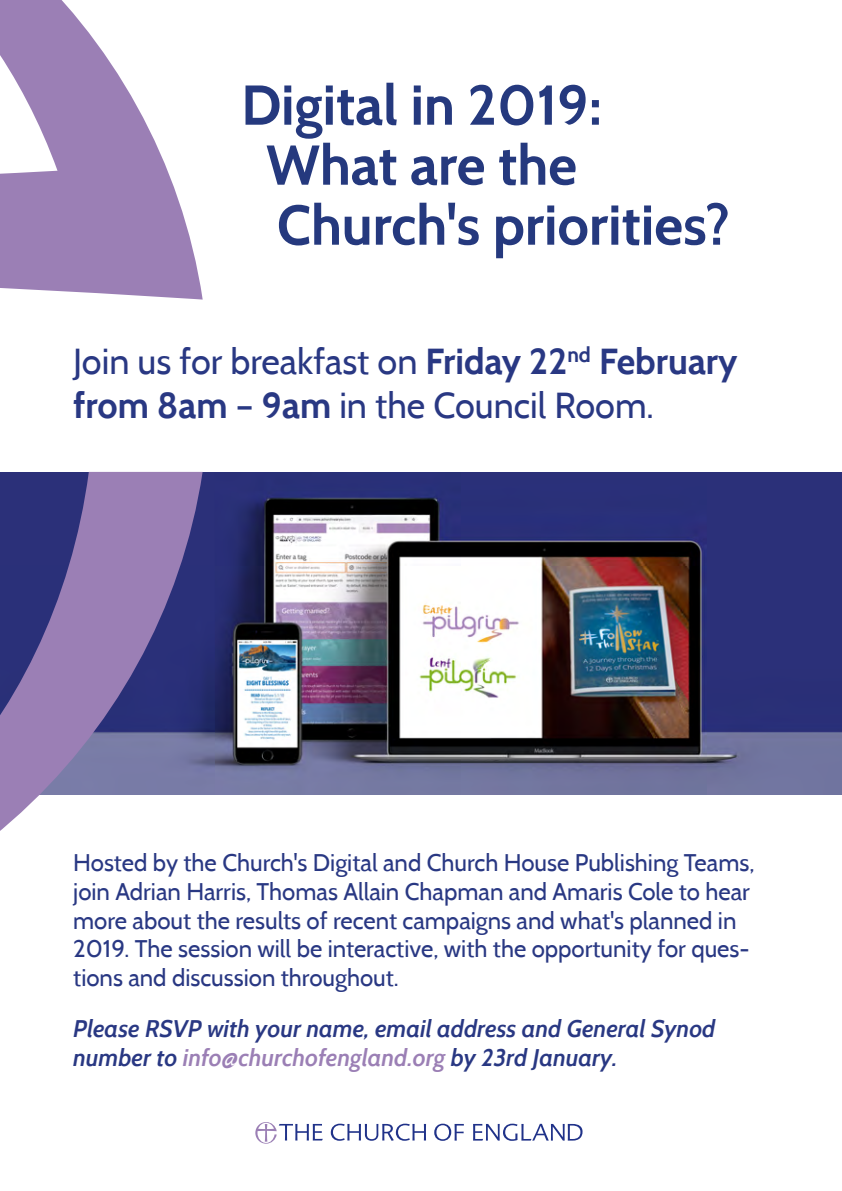
<style>
.page{position:relative;width:842px;height:1191px;background:#fff}
.page>*{position:absolute;margin:0;border:0;box-sizing:border-box;transform-origin:0 0}
.t1{font:700 56px/60px "Cabin";color:#25397e}
.t2{font:36px/43.2px "Cabin";color:#293883}
.t3{font:24px/28.8px "Cabin";color:#293883}
.t4{font:italic 600 24px/28.8px "Cabin";color:#293883}
.s1{font-weight:700}
.s2{color:#9b7fb5}
</style>
<div class="page">
<img style="left:203px;top:472px;width:639px;height:323px">
<svg style="left:331px;top:1123px;width:95px;height:17px"></svg>
<svg style="left:434px;top:1123px;width:30px;height:17px"></svg>
<svg style="left:473px;top:1123px;width:109px;height:17px"></svg>
<svg style="left:255px;top:1122px;width:68px;height:21px"></svg>
<svg style="left:0;top:0;width:203px;height:831px"></svg>
<h1 class="t1" style="left:266px;top:75px;width:465px;text-indent:-25px">Digital in 2019:<br>What are the<br>Church's priorities?</h1>
<h2 class="t2" style="left:73px;top:340px;width:666px">Join us for breakfast on <span class="s1">Friday 22</span><sup>nd</sup> <span class="s1">February from 8am – 9am</span> in the Council Room.</h2>
<p class="t3" style="left:73px;top:848px;width:683px">Hosted by the Church's Digital and Church House Publishing Teams, join Adrian Harris, Thomas Allain Chapman and Amaris Cole to hear more about the results of recent campaigns and what's planned in 2019. The session will be interactive, with the opportunity for ques&shy;tions and discussion throughout.</p>
<p class="t4" style="left:73px;top:1014px;width:644px">Please RSVP with your name, email address and General Synod number to <span class="s2">info@churchofengland.org</span> by 23rd January.</p>
</div>
